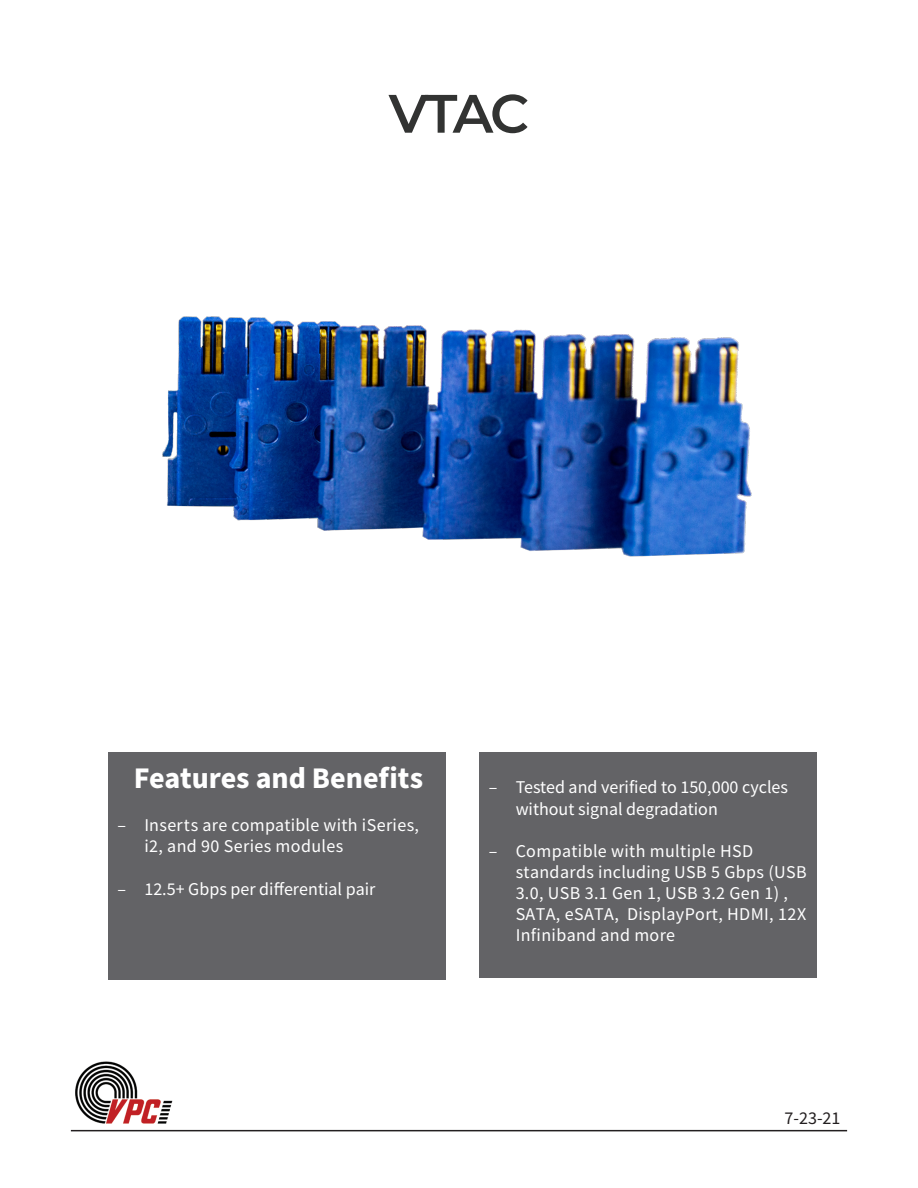
<style>
.page{position:relative;width:918px;height:1188px;background:#fff}
.page>*{position:absolute;margin:0;border:0;box-sizing:border-box;transform-origin:0 0}
.t1{font:600 54px "Montserrat";color:#323332}
.t2{font:700 30px "Source Sans Pro";color:#fff}
.t3{font:18px/21px "Source Sans Pro";letter-spacing:.02em;color:#fff}
.t4{font:18px/21.6px "Source Sans Pro";color:#fff}
.t5{font:18px "Source Sans Pro";color:#231f20}
</style>
<div class="page">
<hr style="left:71px;top:1130px;width:776px;height:1px;background:#231f20">
<img style="left:75px;top:1061px;width:98px;height:63px">
<div style="left:108px;top:752px;width:338px;height:228px;background:#636366"></div>
<div style="left:479px;top:752px;width:338px;height:225px;background:#636366"></div>
<img style="left:162px;top:316px;width:590px;height:241px">
<h1 class="t1" style="left:389px;top:75px;width:142px">VTAC</h1>
<h2 class="t2" style="left:134px;top:758px;width:291px">Features and Benefits</h2>
<p class="t3" style="left:144px;top:814px;width:276px;line-height:21.6px;text-indent:-27px">– Inserts are compatible with iSeries, i2, and 90 Series modules</p>
<p class="t4" style="left:117px;top:878px;width:260px">– 12.5+ Gbps per differential pair</p>
<p class="t4" style="left:516px;top:777px;width:274px;text-indent:-27px">– Tested and verified to 150,000 cycles without signal degradation</p>
<p class="t3" style="left:516px;top:840px;width:293px;text-indent:-27px">– Compatible with multiple HSD standards including USB 5 Gbps (USB<br>3.0, USB 3.1 Gen 1, USB 3.2 Gen 1) ,<br>SATA, eSATA, DisplayPort, HDMI, 12X<br>Infiniband and more</p>
<p class="t5" style="left:785px;top:1107px;width:57px">7-23-21</p>
</div>
